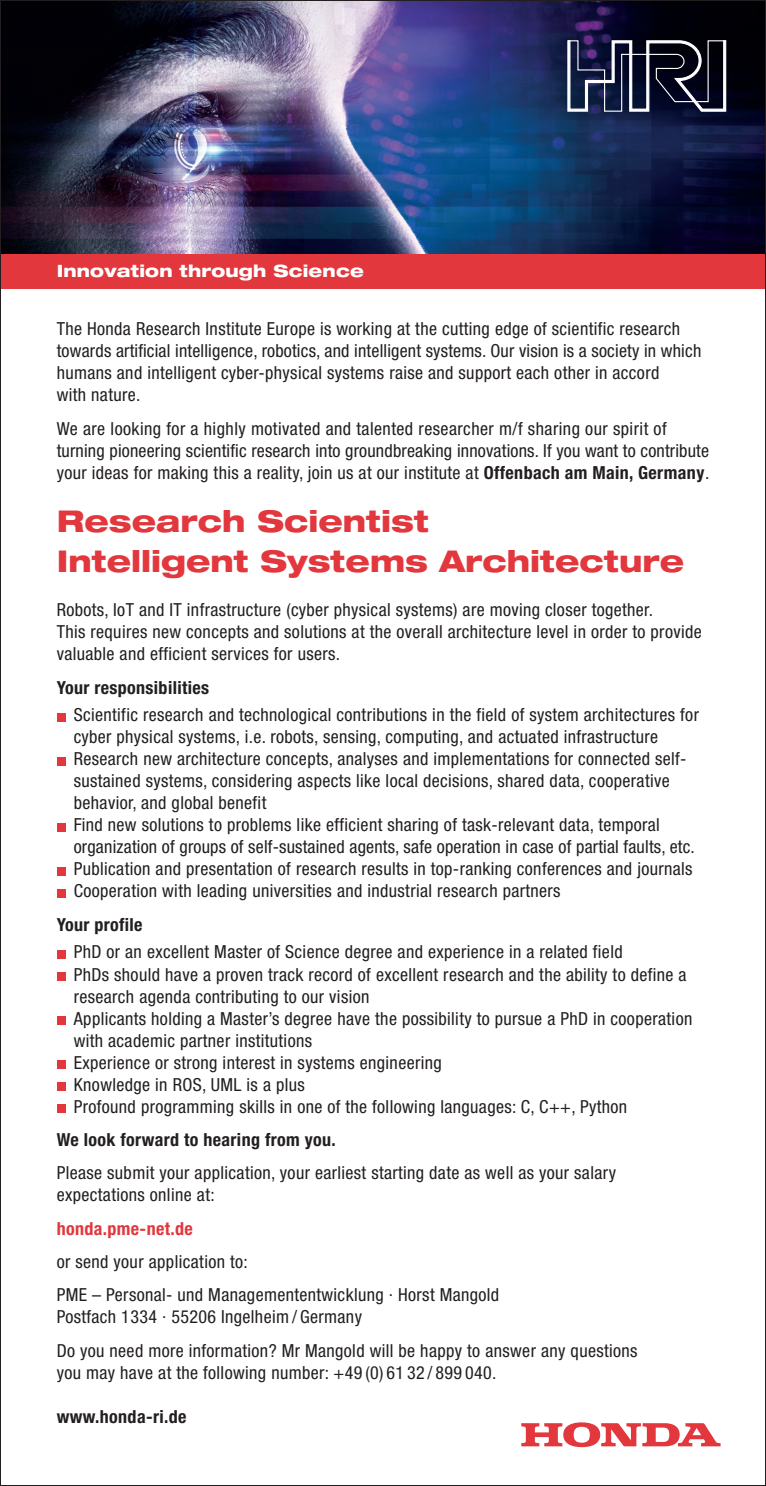
<style>
.page{position:relative;width:766px;height:1486px;background:#fff}
.page>*{position:absolute;margin:0;border:0;box-sizing:border-box;transform-origin:0 0}
.t1{font:800 expanded 30px/40px "Helvetica Neue";color:#e1373d}
.t2{font:condensed 18px/22px "Helvetica Neue";letter-spacing:.02em;color:#231f20}
.t3{font:700 condensed 18px "Helvetica Neue";letter-spacing:.02em;color:#231f20}
.t4{font:700 condensed 18px "Helvetica Neue";letter-spacing:.02em;color:#e1373d}
.t5{font:800 expanded 17px "Helvetica Neue";letter-spacing:.01em;color:#fff}
.s1{font-weight:700}
</style>
<div class="page">
<img style="left:2px;top:2px;width:761px;height:252px">
<div style="left:0;top:254px;width:765px;height:34px;background:#e1373d"></div>
<svg style="left:567px;top:40px;width:159px;height:72px;background:#373b51"></svg>
<svg style="left:521px;top:1422px;width:199px;height:25px"></svg>
<div style="left:57px;top:712px;width:8px;height:9px;background:#e1373d"></div>
<div style="left:57px;top:756px;width:8px;height:9px;background:#e1373d"></div>
<div style="left:57px;top:822px;width:8px;height:9px;background:#e1373d"></div>
<div style="left:57px;top:866px;width:8px;height:9px;background:#e1373d"></div>
<div style="left:57px;top:888px;width:8px;height:9px;background:#e1373d"></div>
<div style="left:57px;top:950px;width:8px;height:8px;background:#e1373d"></div>
<div style="left:57px;top:972px;width:8px;height:8px;background:#e1373d"></div>
<div style="left:57px;top:1016px;width:8px;height:8px;background:#e1373d"></div>
<div style="left:57px;top:1060px;width:8px;height:8px;background:#e1373d"></div>
<div style="left:57px;top:1082px;width:8px;height:8px;background:#e1373d"></div>
<div style="left:57px;top:1104px;width:8px;height:8px;background:#e1373d"></div>
<p class="t5" style="left:57px;top:260px;width:308px">Innovation through Science</p>
<p class="t2" style="left:57px;top:318px;width:646px">The Honda Research Institute Europe is working at the cutting edge of scientific research towards artificial intelligence, robotics, and intelligent systems. Our vision is a society in which humans and intelligent cyber-physical systems raise and support each other in accord<br>with nature.</p>
<p class="t2" style="left:57px;top:417px;width:654px">We are looking for a highly motivated and talented researcher m/f sharing our spirit of turning pioneering scientific research into groundbreaking innovations. If you want to contribute your ideas for making this a reality, join us at our institute at <span class="s1">Offenbach am Main, Germany</span>.</p>
<h1 class="t1" style="left:57px;top:500px;width:628px">Research Scientist<br>Intelligent Systems Architecture</h1>
<p class="t2" style="left:57px;top:599px;width:646px">Robots, IoT and IT infrastructure (cyber physical systems) are moving closer together.<br>This requires new concepts and solutions at the overall architecture level in order to provide valuable and efficient services for users.</p>
<p class="t3" style="left:57px;top:676px;width:154px">Your responsibilities</p>
<p class="t2" style="left:74px;top:704px;width:626px">Scientific research and technological contributions in the field of system architectures for cyber physical systems, i.e. robots, sensing, computing, and actuated infrastructure Research new architecture concepts, analyses and implementations for connected self&shy;sustained systems, considering aspects like local decisions, shared data, cooperative behavior, and global benefit<br>Find new solutions to problems like efficient sharing of task-relevant data, temporal organization of groups of self-sustained agents, safe operation in case of partial faults, etc.<br>Publication and presentation of research results in top-ranking conferences and journals Cooperation with leading universities and industrial research partners</p>
<p class="t3" style="left:57px;top:913px;width:87px">Your profile</p>
<p class="t2" style="left:74px;top:941px;width:620px">PhD or an excellent Master of Science degree and experience in a related field<br>PhDs should have a proven track record of excellent research and the ability to define a research agenda contributing to our vision<br>Applicants holding a Master’s degree have the possibility to pursue a PhD in cooperation with academic partner institutions<br>Experience or strong interest in systems engineering<br>Knowledge in ROS, UML is a plus<br>Profound programming skills in one of the following languages: C, C++, Python</p>
<p class="t3" style="left:57px;top:1128px;width:280px">We look forward to hearing from you.</p>
<p class="t2" style="left:57px;top:1161px;width:560px">Please submit your application, your earliest starting date as well as your salary expectations online at:</p>
<p class="t4" style="left:57px;top:1217px;width:137px">honda.pme-net.de</p>
<p class="t2" style="left:57px;top:1244px;width:444px;line-height:33.4px">or send your application to:<br>PME – Personal- und Managemententwicklung · Horst Mangold</p>
<p class="t2" style="left:57px;top:1300px;width:582px;line-height:33.4px">Postfach 1334 · 55206 Ingelheim / Germany<br>Do you need more information? Mr Mangold will be happy to answer any questions</p>
<p class="t2" style="left:57px;top:1361px;width:441px">you may have at the following number: +49 (0) 61 32 / 899 040.</p>
<p class="t3" style="left:57px;top:1405px;width:131px">www.honda-ri.de</p>
</div>
